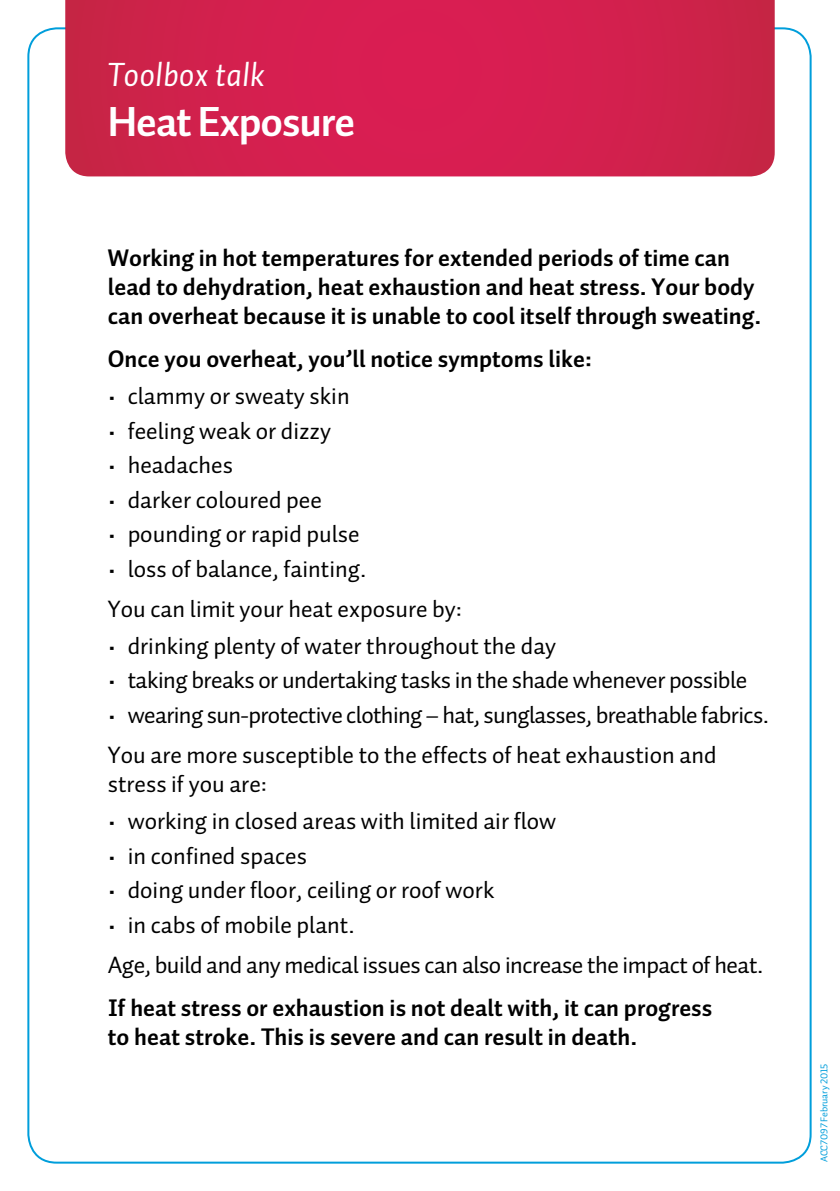
<style>
.page{position:relative;width:840px;height:1191px;background:#fff}
.page>*{position:absolute;margin:0;border:0;box-sizing:border-box;transform-origin:0 0}
.t1{font:42px "Auto 1 Bold LF";letter-spacing:-.025em;color:#fff}
.t2{font:italic 34px "Auto 1";color:#fff}
.t3{font:700 24px/28.8px "Auto 1";color:#000}
.t4{font:24px/40.2px "Auto 1 Regular LF";color:#000}
.t5{font:24px/40.2px "Auto 1 Regular LF";letter-spacing:-.02em;color:#000}
.t6{font:24px/40.2px "Auto 1 Regular LF";letter-spacing:-.025em;color:#000}
.t7{font:10px "Auto 1 Regular LF";letter-spacing:-.01em;color:#009edb}
</style>
<div class="page">
<svg style="left:65px;top:0;width:709px;height:176px;background:#d2204d"></svg>
<img style="left:65px;top:27px;width:709px;height:2px">
<h2 class="t2" style="left:108px;top:53px;width:158px">Toolbox talk</h2>
<h1 class="t1" style="left:108px;top:95px;width:249px">Heat Exposure</h1>
<p class="t3" style="left:108px;top:243px;width:654px">Working in hot temperatures for extended periods of time can lead to dehydration, heat exhaustion and heat stress. Your body can overheat because it is unable to cool itself through sweating.</p>
<p class="t3" style="left:108px;top:344px;width:485px">Once you overheat, you’ll notice symptoms like:</p>
<p class="t4" style="left:108px;top:375px;width:243px">• clammy or sweaty skin</p>
<p class="t4" style="left:108px;top:410px;width:225px">• feeling weak or dizzy</p>
<p class="t4" style="left:108px;top:444px;width:127px">• headaches</p>
<p class="t4" style="left:108px;top:479px;width:215px">• darker coloured pee</p>
<p class="t4" style="left:108px;top:513px;width:253px">• pounding or rapid pulse</p>
<p class="t4" style="left:108px;top:548px;width:355px">• loss of balance, fainting.<br>You can limit your heat exposure by:</p>
<p class="t4" style="left:108px;top:625px;width:449px">• drinking plenty of water throughout the day</p>
<p class="t5" style="left:108px;top:660px;width:640px">• taking breaks or undertaking tasks in the shade whenever possible</p>
<p class="t6" style="left:108px;top:694px;width:662px">• wearing sun-protective clothing – hat, sunglasses, breathable fabrics.<br>You are more susceptible to the effects of heat exhaustion and</p>
<p class="t4" style="left:108px;top:763px;width:161px">stress if you are:</p>
<p class="t4" style="left:108px;top:800px;width:450px">• working in closed areas with limited air flow</p>
<p class="t4" style="left:108px;top:835px;width:200px">• in confined spaces</p>
<p class="t4" style="left:108px;top:869px;width:388px">• doing under floor, ceiling or roof work</p>
<p class="t5" style="left:108px;top:904px;width:656px">• in cabs of mobile plant.<br>Age, build and any medical issues can also increase the impact of heat.</p>
<p class="t3" style="left:108px;top:992px;width:605px">If heat stress or exhaustion is not dealt with, it can progress to heat stroke. This is severe and can result in death.</p>
<p class="t7" style="left:817px;top:1162px;width:100px;rotate:-90deg">ACC7097 February 2015</p>
</div>
